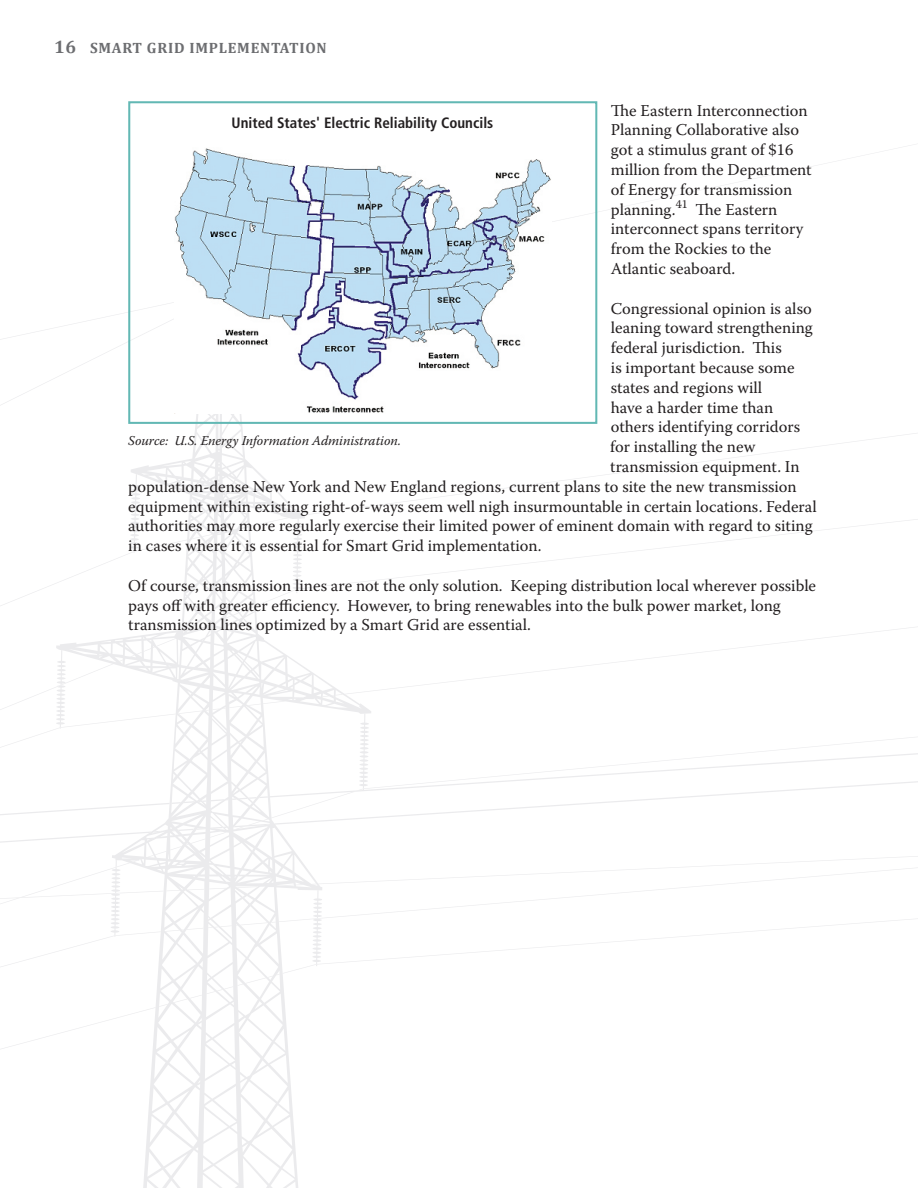
<style>
.page{position:relative;width:918px;height:1188px;background:#fff}
.page>*{position:absolute;margin:0;border:0;box-sizing:border-box;transform-origin:0 0}
.t1{font:16.5px/19.8px "Warnock Pro";color:#231f20}
.t2{font:700 condensed 15px "Frutiger";color:#231f20}
.t3{font:700 15px "Cambria";letter-spacing:.05em;color:#6c6d70}
.t4{font:italic 13.5px "Warnock Pro";color:#231f20}
.s1{font-size:18px}
</style>
<div class="page">
<svg style="left:0;top:327px;width:56px;height:79px"></svg>
<svg style="left:449px;top:753px;width:468px;height:28px"></svg>
<svg style="left:0;top:781px;width:917px;height:62px"></svg>
<svg style="left:56px;top:302px;width:315px;height:886px"></svg>
<svg style="left:0;top:855px;width:918px;height:111px"></svg>
<img style="left:174px;top:148px;width:377px;height:265px">
<div style="left:128px;top:101px;width:469px;height:323px;border:2px solid #62b8b4"></div>
<p class="t3" style="left:54px;top:39px;width:274px"><span class="s1">16</span> SMART GRID IMPLEMENTATION</p>
<p class="t1" style="left:611px;top:100px;width:202px;text-indent:18px">e Eastern Interconnection<br>Planning Collaborative also got a stimulus grant of $16 million from the Department of Energy for transmission planning.<sup>41</sup></p>
<p class="t2" style="left:232px;top:114px;width:263px">United States' Electric Reliability Councils</p>
<p class="t1" style="left:611px;top:199px;width:194px;text-indent:103px">e Eastern interconnect spans territory from the Rockies to the<br>Atlantic seaboard.</p>
<p class="t1" style="left:611px;top:298px;width:204px;text-align:justify">Congressional opinion is also leaning toward strengthening federal jurisdiction.</p>
<p class="t1" style="left:771px;top:338px;width:12px">is</p>
<p class="t1" style="left:611px;top:357px;width:185px">is important because some</p>
<p class="t1" style="left:611px;top:377px;width:153px">states and regions will</p>
<p class="t1" style="left:611px;top:397px;width:164px">have a harder time than</p>
<p class="t1" style="left:611px;top:417px;width:191px">others identifying corridors</p>
<p class="t1" style="left:610px;top:437px;width:147px">for installing the new</p>
<p class="t1" style="left:610px;top:456px;width:191px">transmission equipment. In</p>
<p class="t1" style="left:128px;top:476px;width:670px">population-dense New York and New England regions, current plans to site the new transmission</p>
<p class="t1" style="left:128px;top:496px;width:690px">equipment within existing right-of-ways seem well nigh insurmountable in certain locations. Federal</p>
<p class="t1" style="left:128px;top:516px;width:686px">authorities may more regularly exercise their limited power of eminent domain with regard to siting</p>
<p class="t1" style="left:128px;top:536px;width:415px">in cases where it is essential for Smart Grid implementation.</p>
<p class="t1" style="left:128px;top:575px;width:689px">Of course, transmission lines are not the only solution. Keeping distribution local wherever possible pays off with greater efficiency. However, to bring renewables into the bulk power market, long transmission lines optimized by a Smart Grid are essential.</p>
<p class="t4" style="left:128px;top:432px;width:274px">Source: U.S. Energy Information Administration.</p>
</div>
